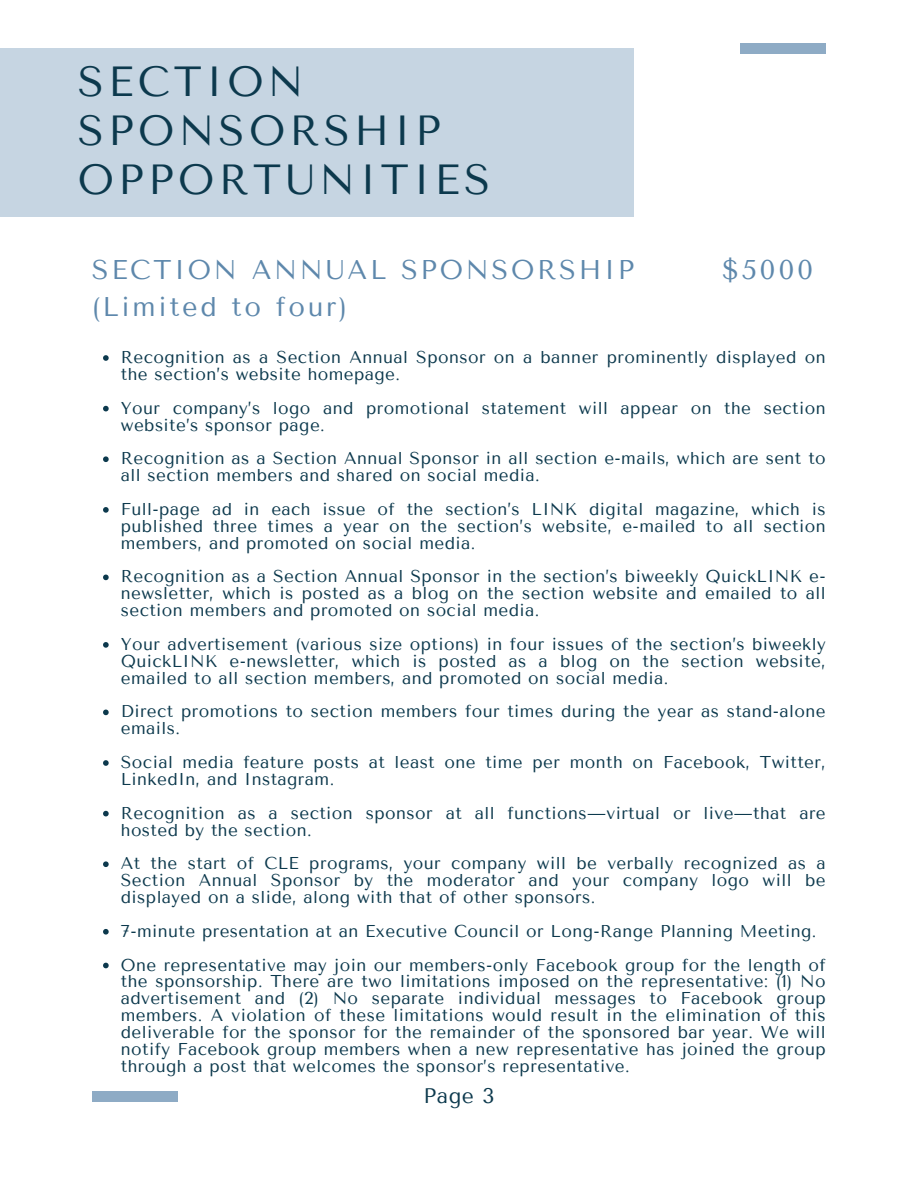
<style>
.page{position:relative;width:918px;height:1188px;background:#fff}
.page>*{position:absolute;margin:0;border:0;box-sizing:border-box;transform-origin:0 0}
.t1{font:42px "Tenor Sans";letter-spacing:.1em;color:#0c394d}
.t2{font:27px "Tenor Sans";letter-spacing:.1em;color:#5e88ac}
.t3{font:21px "Tenor Sans";color:#0c394d}
.t4{font:17.1px/16.8px "Tenor Sans";letter-spacing:.025em;color:#0c394d}
</style>
<div class="page">
<div style="left:741px;top:43px;width:85px;height:10px;background:#8eabc5"></div>
<div style="left:0;top:48px;width:633px;height:169px;background:#c6d5e2"></div>
<div style="left:92px;top:1091px;width:85px;height:10px;background:#8eabc5"></div>
<svg style="left:103px;top:355px;width:6px;height:6px"></svg>
<svg style="left:103px;top:406px;width:6px;height:5px"></svg>
<svg style="left:103px;top:456px;width:6px;height:6px"></svg>
<svg style="left:103px;top:507px;width:6px;height:6px"></svg>
<svg style="left:103px;top:575px;width:6px;height:5px"></svg>
<svg style="left:103px;top:642px;width:6px;height:6px"></svg>
<svg style="left:103px;top:710px;width:6px;height:5px"></svg>
<svg style="left:103px;top:760px;width:6px;height:6px"></svg>
<svg style="left:103px;top:811px;width:6px;height:5px"></svg>
<svg style="left:103px;top:861px;width:6px;height:6px"></svg>
<svg style="left:103px;top:929px;width:6px;height:6px"></svg>
<svg style="left:103px;top:963px;width:6px;height:5px"></svg>
<p class="t1" style="left:78px;top:57px;width:227px">SECTION</p>
<p class="t1" style="left:78px;top:106px;width:365px">SPONSORSHIP</p>
<p class="t1" style="left:78px;top:156px;width:414px">OPPORTUNITIES</p>
<p class="t2" style="left:92px;top:254px;width:544px">SECTION ANNUAL SPONSORSHIP</p>
<p class="t2" style="left:722px;top:254px;width:93px">$5000</p>
<p class="t2" style="left:92px;top:291px;width:257px">(Limited to four)</p>
<p class="t4" style="left:121px;top:349px;width:706px">Recognition as a Section Annual Sponsor on a banner prominently displayed on the section’s website homepage.</p>
<p class="t4" style="left:121px;top:400px;width:706px">Your company’s logo and promotional statement will appear on the section website’s sponsor page.</p>
<p class="t4" style="left:121px;top:450px;width:706px">Recognition as a Section Annual Sponsor in all section e-mails, which are sent to all section members and shared on social media.</p>
<p class="t4" style="left:121px;top:501px;width:706px;text-align:justify">Full-page ad in each issue of the section’s LINK digital magazine, which is published three times a year on the section’s website, e-mailed to all section members, and promoted on social media.</p>
<p class="t4" style="left:121px;top:568px;width:706px;text-align:justify">Recognition as a Section Annual Sponsor in the section’s biweekly QuickLINK e&shy;newsletter, which is posted as a blog on the section website and emailed to all section members and promoted on social media.</p>
<p class="t4" style="left:121px;top:636px;width:706px;text-align:justify">Your advertisement (various size options) in four issues of the section’s biweekly QuickLINK e-newsletter, which is posted as a blog on the section website, emailed to all section members, and promoted on social media.</p>
<p class="t4" style="left:121px;top:703px;width:706px">Direct promotions to section members four times during the year as stand-alone emails.</p>
<p class="t4" style="left:121px;top:754px;width:706px">Social media feature posts at least one time per month on Facebook, Twitter,<br>LinkedIn, and Instagram.</p>
<p class="t4" style="left:121px;top:805px;width:706px">Recognition as a section sponsor at all functions—virtual or live—that are hosted by the section.</p>
<p class="t4" style="left:121px;top:855px;width:706px;text-align:justify">At the start of CLE programs, your company will be verbally recognized as a Section Annual Sponsor by the moderator and your company logo will be displayed on a slide, along with that of other sponsors.</p>
<p class="t4" style="left:121px;top:923px;width:697px">7-minute presentation at an Executive Council or Long-Range Planning Meeting.</p>
<p class="t4" style="left:121px;top:956px;width:706px;text-align:justify">One representative may join our members-only Facebook group for the length of the sponsorship. There are two limitations imposed on the representative: (1) No advertisement and (2) No separate individual messages to Facebook group members. A violation of these limitations would result in the elimination of this deliverable for the sponsor for the remainder of the sponsored bar year. We will notify Facebook group members when a new representative has joined the group through a post that welcomes the sponsor’s representative.</p>
<p class="t3" style="left:424px;top:1084px;width:72px">Page 3</p>
</div>
